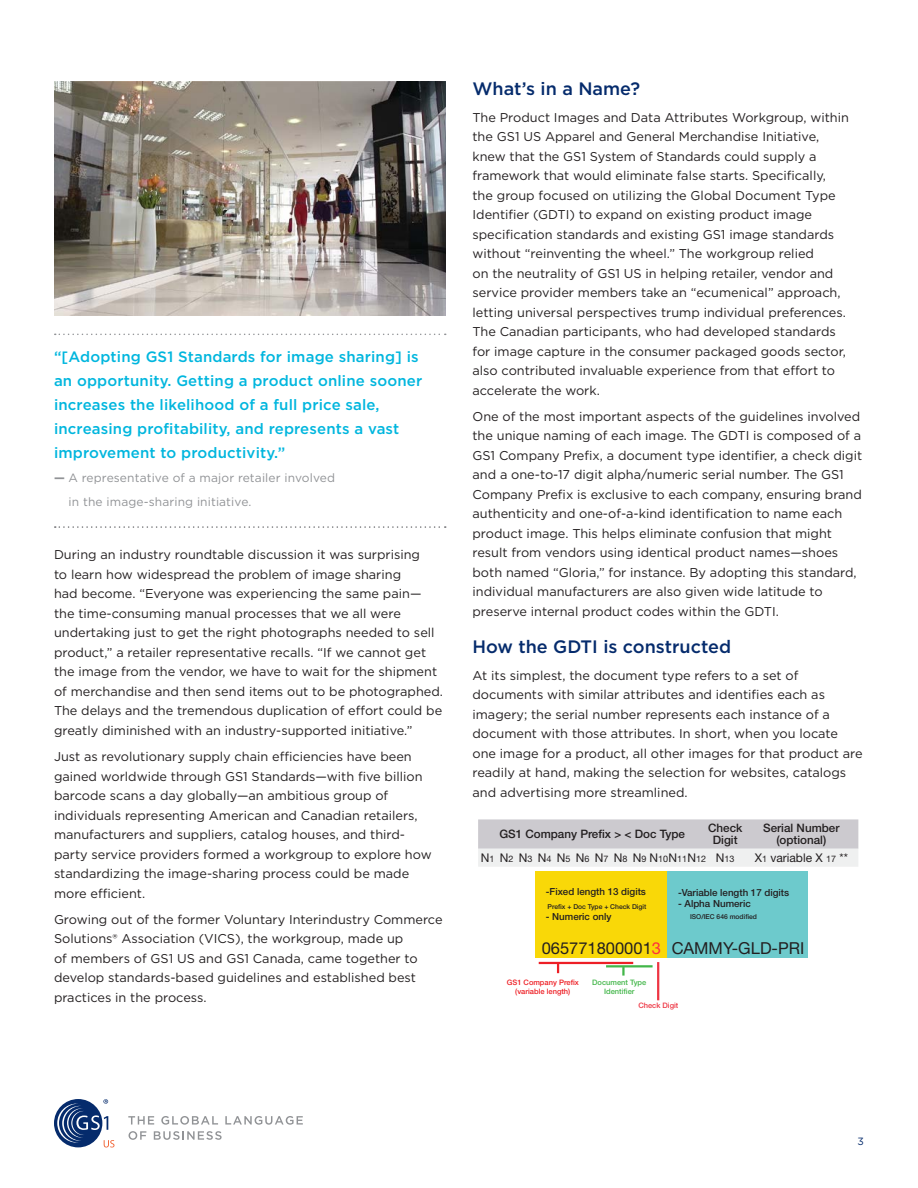
<style>
.page{position:relative;width:918px;height:1188px;background:#fff}
.page>*{position:absolute;margin:0;border:0;box-sizing:border-box;transform-origin:0 0}
.Subhead_1{font:500 18px "Gotham";color:#052b6c}
.t1{font:16.5px "Helvetica Neue LT Std";color:#231f20}
.Callout__Dotted_Rule{font:500 15px/24px "Gotham";letter-spacing:.01em;color:#00b6de}
.Text_1{font:12.75px/19.5px "Gotham";color:#231f20}
.Callout__Dotted_Rule-2{font:12px/24px "Gotham";letter-spacing:.01em;color:#919396}
.t2{font:12px "Helvetica Neue LT Std";color:#231f20}
.t3{font:500 11.7px/12px "Helvetica Neue LT Std";color:#231f20;text-align:center}
.t4{font:10.5px "Gotham";color:#052b6c}
.t5{font:500 9.75px "Helvetica Neue LT Std";color:#231f20}
.t6{font:9px "Helvetica Neue LT Std";color:#231f20}
.t7{font:500 7.5px/9px "Helvetica Neue LT Std";color:#ee1d23;text-align:center}
.t8{font:500 7.5px/9px "Helvetica Neue LT Std";color:#42b649;text-align:center}
.t9{font:500 7.5px "Helvetica Neue LT Std";color:#ee3543}
.t10{font:500 6.75px "Helvetica Neue LT Std";color:#231f20}
.s1{font-weight:700}
.s2{font-size:12px}
.s3{font-size:9px}
.s4{color:#ff303e}
</style>
<div class="page">
<div style="left:54px;top:1099px;width:48px;height:48px;background:#052b6c;border-radius:50%"></div>
<svg style="left:57px;top:1099px;width:57px;height:48px"></svg>
<svg style="left:128px;top:1116px;width:26px;height:9px"></svg>
<svg style="left:161px;top:1116px;width:57px;height:9px"></svg>
<svg style="left:225px;top:1116px;width:78px;height:9px"></svg>
<svg style="left:129px;top:1131px;width:17px;height:9px"></svg>
<svg style="left:154px;top:1131px;width:68px;height:9px"></svg>
<svg style="left:55px;top:334px;width:391px;height:1px"></svg>
<svg style="left:55px;top:526px;width:391px;height:2px"></svg>
<svg style="left:478px;top:819px;width:380px;height:48px"></svg>
<div style="left:535px;top:871px;width:133px;height:87px;background:#f9d808"></div>
<div style="left:668px;top:871px;width:140px;height:87px;background:#6dcacc"></div>
<hr style="left:539px;top:962px;width:94px;height:2px;background:#ed1f26">
<svg style="left:557px;top:964px;width:2px;height:9px"></svg>
<hr style="left:606px;top:965px;width:47px;height:2px;background:#42b649">
<svg style="left:622px;top:967px;width:3px;height:9px"></svg>
<hr style="left:657px;top:962px;width:2px;height:38px;background:#ee3543">
<img style="left:54px;top:81px;width:392px;height:234px">
<p class="Callout__Dotted_Rule" style="left:54px;top:344px;width:370px">“[Adopting GS1 Standards for image sharing] is an opportunity. Getting a product online sooner increases the likelihood of a full price sale, increasing profitability, and represents a vast improvement to productivity.”</p>
<p class="Callout__Dotted_Rule-2" style="left:69px;top:466px;width:268px;text-indent:-15px"><span class="s1">—</span> A representative of a major retailer involved in the image-sharing initiative.</p>
<p class="Text_1" style="left:54px;top:545px;width:390px">During an industry roundtable discussion it was surprising<br>to learn how widespread the problem of image sharing<br>had become. “Everyone was experiencing the same pain— the time-consuming manual processes that we all were undertaking just to get the right photographs needed to sell product,” a retailer representative recalls. “If we cannot get the image from the vendor, we have to wait for the shipment of merchandise and then send items out to be photographed.<br>The delays and the tremendous duplication of effort could be greatly diminished with an industry-supported initiative.”</p>
<p class="Text_1" style="left:54px;top:747px;width:379px">Just as revolutionary supply chain efficiencies have been gained worldwide through GS1 Standards—with five billion barcode scans a day globally—an ambitious group of individuals representing American and Canadian retailers, manufacturers and suppliers, catalog houses, and third&shy;party service providers formed a workgroup to explore how standardizing the image-sharing process could be made more efficient.</p>
<p class="Text_1" style="left:54px;top:909px;width:390px">Growing out of the former Voluntary Interindustry Commerce Solutions® Association (VICS), the workgroup, made up<br>of members of GS1 US and GS1 Canada, came together to develop standards-based guidelines and established best practices in the process.</p>
<p class="Subhead_1" style="left:472px;top:79px;width:169px">What’s in a Name?</p>
<p class="Text_1" style="left:472px;top:107px;width:378px">The Product Images and Data Attributes Workgroup, within the GS1 US Apparel and General Merchandise Initiative, knew that the GS1 System of Standards could supply a framework that would eliminate false starts. Specifically, the group focused on utilizing the Global Document Type Identifier (GDTI) to expand on existing product image specification standards and existing GS1 image standards without “reinventing the wheel.” The workgroup relied<br>on the neutrality of GS1 US in helping retailer, vendor and service provider members take an “ecumenical” approach, letting universal perspectives trump individual preferences.<br>The Canadian participants, who had developed standards for image capture in the consumer packaged goods sector, also contributed invaluable experience from that effort to accelerate the work.</p>
<p class="Text_1" style="left:472px;top:406px;width:391px">One of the most important aspects of the guidelines involved the unique naming of each image. The GDTI is composed of a GS1 Company Prefix, a document type identifier, a check digit and a one-to-17 digit alpha/numeric serial number. The GS1<br>Company Prefix is exclusive to each company, ensuring brand authenticity and one-of-a-kind identification to name each product image. This helps eliminate confusion that might result from vendors using identical product names—shoes both named “Gloria,” for instance. By adopting this standard, individual manufacturers are also given wide latitude to preserve internal product codes within the GDTI.</p>
<p class="Subhead_1" style="left:472px;top:637px;width:260px">How the GDTI is constructed</p>
<p class="Text_1" style="left:472px;top:665px;width:392px">At its simplest, the document type refers to a set of documents with similar attributes and identifies each as imagery; the serial number represents each instance of a document with those attributes. In short, when you locate one image for a product, all other images for that product are readily at hand, making the selection for websites, catalogs and advertising more streamlined.</p>
<p class="t3" style="left:499px;top:828px;width:187px">GS1 Company Prefix &gt; &lt; Doc Type</p>
<p class="t3" style="left:708px;top:822px;width:36px">Check<br>Digit</p>
<p class="t3" style="left:763px;top:822px;width:78px">Serial Number (optional)</p>
<p class="t6" style="left:481px;top:853px;width:255px"><span class="s2">N</span>1 <span class="s2">N</span>2 <span class="s2">N</span>3 <span class="s2">N</span>4 <span class="s2">N</span>5 <span class="s2">N</span>6 <span class="s2">N</span>7 <span class="s2">N</span>8 <span class="s2">N</span>9 <span class="s2">N</span>10<span class="s2">N</span>11<span class="s2">N</span>12 <span class="s2">N</span>13</p>
<p class="t2" style="left:755px;top:851px;width:95px">X<span class="s3">1</span> variable X <span class="s3">17</span> **</p>
<p class="t5" style="left:546px;top:885px;width:102px">-Fixed length 13 digits</p>
<p class="t10" style="left:548px;top:903px;width:100px">Prefix + Doc Type + Check Digit</p>
<p class="t5" style="left:546px;top:911px;width:67px">- Numeric only</p>
<p class="t1" style="left:542px;top:938px;width:121px">065771800001<span class="s4">3</span></p>
<p class="t5" style="left:678px;top:887px;width:113px">-Variable length 17 digits</p>
<p class="t5" style="left:678px;top:898px;width:74px">- Alpha Numeric</p>
<p class="t10" style="left:690px;top:912px;width:69px">ISO/IEC 646 modified</p>
<p class="t1" style="left:672px;top:938px;width:134px">CAMMY-GLD-PRI</p>
<p class="t7" style="left:507px;top:978px;width:74px">GS1 Company Prefix (variable length)</p>
<p class="t8" style="left:592px;top:978px;width:56px">Document Type<br>Identifier</p>
<p class="t9" style="left:638px;top:1001px;width:42px">Check Digit</p>
<p class="t4" style="left:858px;top:1134px;width:8px">3</p>
</div>
